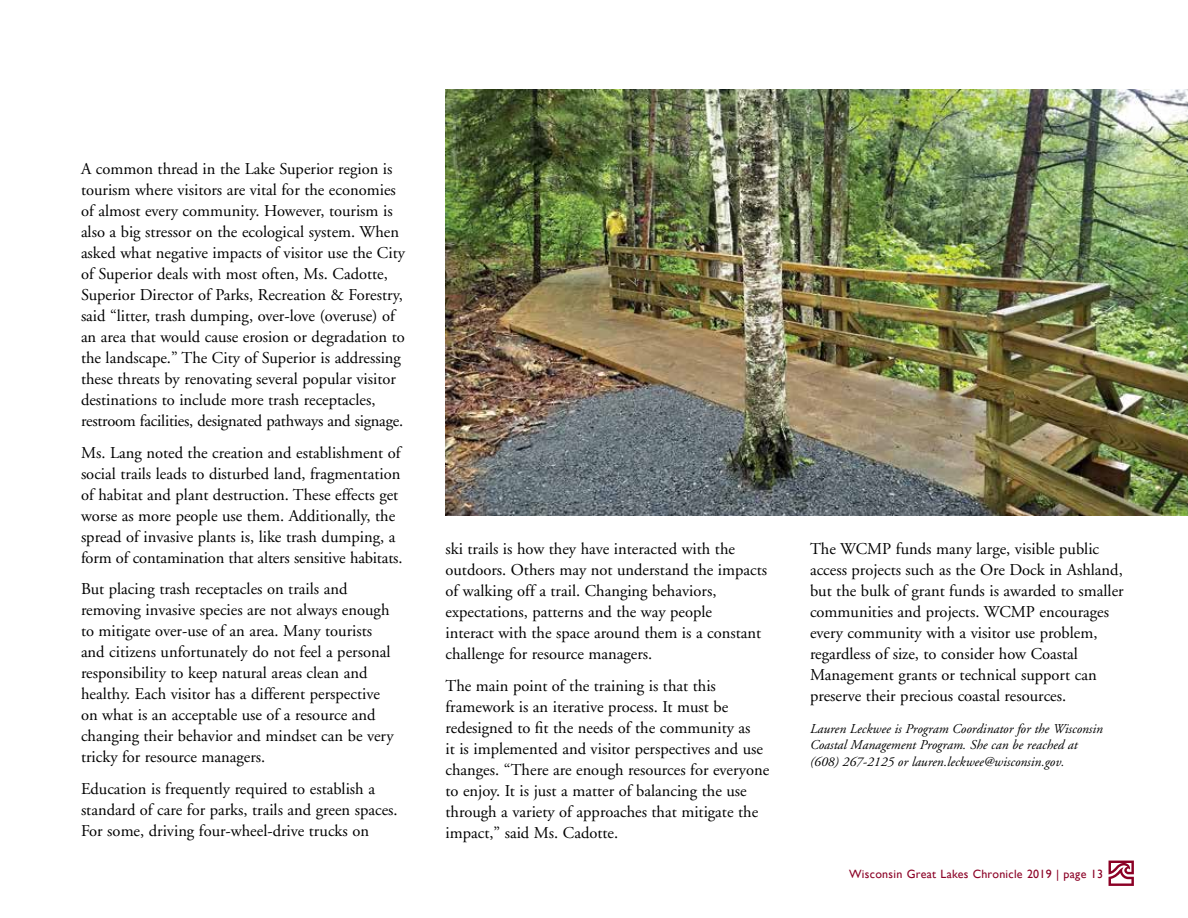
<style>
.page{position:relative;width:1188px;height:918px;background:#fff}
.page>*{position:absolute;margin:0;border:0;box-sizing:border-box;transform-origin:0 0}
.t1{font:16.5px/21px "Adobe Garamond";color:#000}
.t2{font:italic 13.5px/16.5px "Adobe Garamond";color:#000}
.t3{font:12px "Gill Sans";letter-spacing:.025em;color:#8b0025}
</style>
<div class="page">
<svg style="left:1109px;top:861px;width:25px;height:25px"></svg>
<img style="left:446px;top:90px;width:742px;height:425px">
<p class="t1" style="left:81px;top:159px;width:325px">A common thread in the Lake Superior region is tourism where visitors are vital for the economies of almost every community. However, tourism is also a big stressor on the ecological system. When asked what negative impacts of visitor use the City of Superior deals with most often, Ms. Cadotte, Superior Director of Parks, Recreation &amp; Forestry, said “litter, trash dumping, over-love (overuse) of an area that would cause erosion or degradation to the landscape.” The City of Superior is addressing these threats by renovating several popular visitor destinations to include more trash receptacles, restroom facilities, designated pathways and signage.</p>
<p class="t1" style="left:81px;top:442px;width:323px">Ms. Lang noted the creation and establishment of social trails leads to disturbed land, fragmentation of habitat and plant destruction. These effects get worse as more people use them. Additionally, the spread of invasive plants is, like trash dumping, a form of contamination that alters sensitive habitats.</p>
<p class="t1" style="left:81px;top:579px;width:314px">But placing trash receptacles on trails and removing invasive species are not always enough to mitigate over-use of an area. Many tourists and citizens unfortunately do not feel a personal responsibility to keep natural areas clean and healthy. Each visitor has a different perspective on what is an acceptable use of a resource and changing their behavior and mindset can be very tricky for resource managers.</p>
<p class="t1" style="left:81px;top:778px;width:318px">Education is frequently required to establish a standard of care for parks, trails and green spaces.<br>For some, driving four-wheel-drive trucks on</p>
<p class="t1" style="left:446px;top:539px;width:323px">ski trails is how they have interacted with the outdoors. Others may not understand the impacts of walking off a trail. Changing behaviors, expectations, patterns and the way people<br>interact with the space around them is a constant challenge for resource managers.</p>
<p class="t1" style="left:446px;top:676px;width:325px">The main point of the training is that this framework is an iterative process. It must be redesigned to fit the needs of the community as<br>it is implemented and visitor perspectives and use changes. “There are enough resources for everyone to enjoy. It is just a matter of balancing the use through a variety of approaches that mitigate the impact,” said Ms. Cadotte.</p>
<p class="t1" style="left:810px;top:539px;width:315px">The WCMP funds many large, visible public access projects such as the Ore Dock in Ashland, but the bulk of grant funds is awarded to smaller communities and projects. WCMP encourages every community with a visitor use problem, regardless of size, to consider how Coastal Management grants or technical support can preserve their precious coastal resources.</p>
<p class="t2" style="left:810px;top:721px;width:295px">Lauren Leckwee is Program Coordinator for the Wisconsin<br>Coastal Management Program. She can be reached at (608) 267-2125 or lauren.leckwee@wisconsin.gov.</p>
<p class="t3" style="left:849px;top:867px;width:255px">Wisconsin Great Lakes Chronicle 2019 | page 13</p>
</div>
